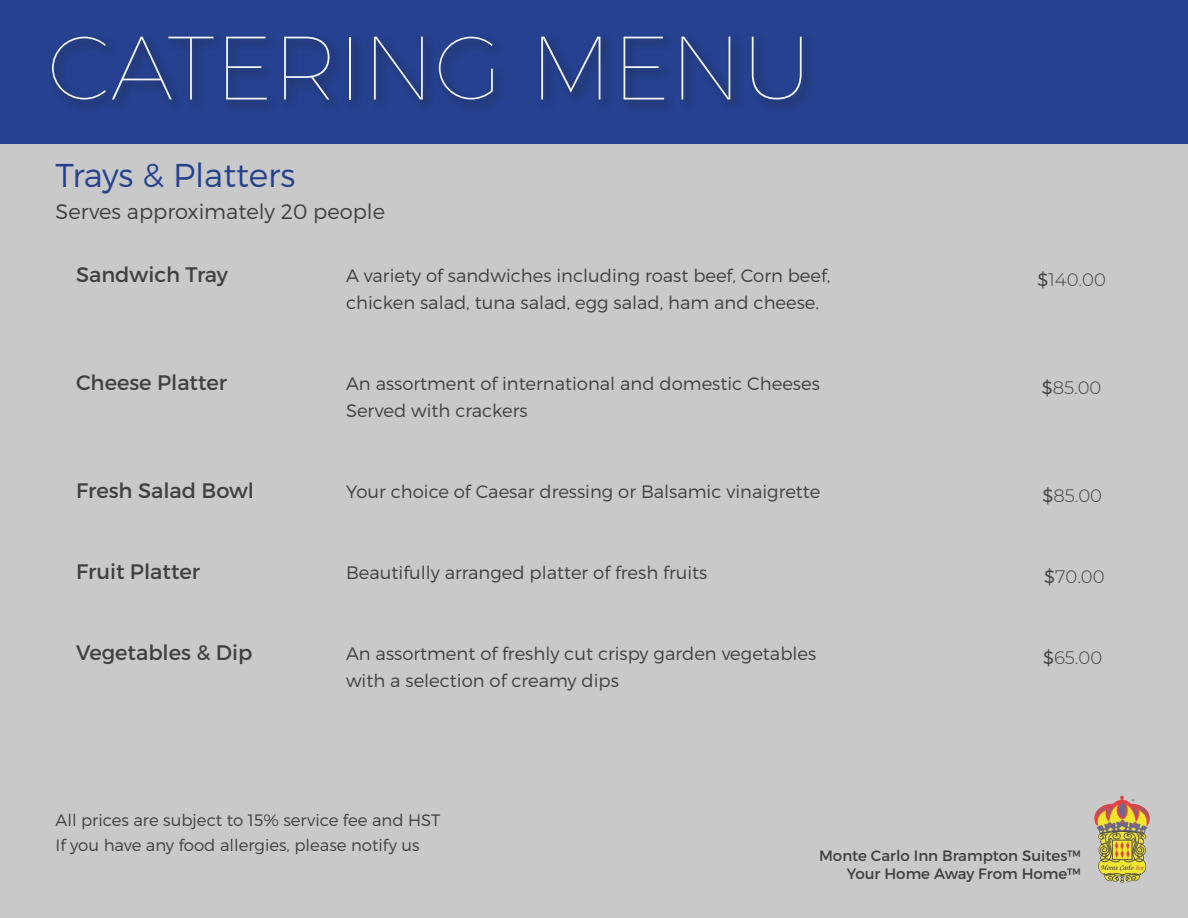
<style>
.page{position:relative;width:1188px;height:918px;background:#c9c9c9}
.page>*{position:absolute;margin:0;border:0;box-sizing:border-box;transform-origin:0 0}
.t1{font:100 90px "Montserrat";color:#f3f4f4}
.t2{font:300 33px "Montserrat";color:#24418d}
.t3{font:21px "Montserrat";color:#414040}
.t4{font:300 21px "Montserrat";color:#414040}
.t5{font:300 18px "Montserrat";color:#414040}
.t6{font:300 16.5px "Montserrat";color:#414040}
.t7{font:15px "Montserrat";color:#3e3e3e}
.s1{color:#414040}
</style>
<div class="page">
<div style="left:0;top:0;width:1188px;height:143px;background:#25418f"></div>
<div style="left:49px;top:33px;width:766px;height:80px;background:#231f20;opacity:.75"></div>
<img style="left:1094px;top:795px;width:56px;height:88px">
<p class="t1" style="left:48px;top:13px;width:766px">CATERING MENU</p>
<p class="t2" style="left:56px;top:155px;width:241px">Trays &amp; Platters</p>
<p class="t4" style="left:56px;top:199px;width:331px">Serves approximately 20 people</p>
<p class="t3" style="left:76px;top:262px;width:153px">Sandwich Tray</p>
<p class="t5" style="left:346px;top:265px;width:486px">A variety of sandwiches including roast beef, Corn beef,</p>
<p class="t5" style="left:1038px;top:268px;width:70px">$140.00</p>
<p class="t5" style="left:346px;top:292px;width:475px">chicken salad, tuna salad, egg salad, ham and cheese.</p>
<p class="t3" style="left:76px;top:370px;width:153px">Cheese Platter</p>
<p class="t5" style="left:346px;top:373px;width:475px">An assortment of international and domestic Cheeses</p>
<p class="t5" style="left:1042px;top:376px;width:61px">$85.00</p>
<p class="t5" style="left:346px;top:400px;width:183px">Served with crackers</p>
<p class="t3" style="left:76px;top:478px;width:180px">Fresh Salad Bowl</p>
<p class="t5" style="left:346px;top:481px;width:476px">Your choice of Caesar dressing or Balsamic vinaigrette</p>
<p class="t5" style="left:1042px;top:484px;width:61px">$85.00</p>
<p class="t3" style="left:76px;top:559px;width:126px">Fruit Platter</p>
<p class="t5" style="left:346px;top:562px;width:363px">Beautifully arranged platter of fresh fruits</p>
<p class="t3" style="left:76px;top:640px;width:178px">Vegetables &amp; Dip</p>
<p class="t5" style="left:346px;top:643px;width:472px">An assortment of freshly cut crispy garden vegetables</p>
<p class="t5" style="left:1043px;top:646px;width:61px">$65.00</p>
<p class="t5" style="left:346px;top:670px;width:274px">with a selection of creamy dips</p>
<p class="t6" style="left:56px;top:810px;width:386px">All prices are subject to 15% service fee and HST</p>
<p class="t6" style="left:56px;top:835px;width:366px">If you have any food allergies, please notify us</p>
<p class="t7" style="left:819px;top:847px;width:263px">Monte Carlo Inn <span class="s1">Brampton</span> Suites™</p>
<p class="t7" style="left:847px;top:865px;width:235px">Your Home Away From Home™</p>
</div>
